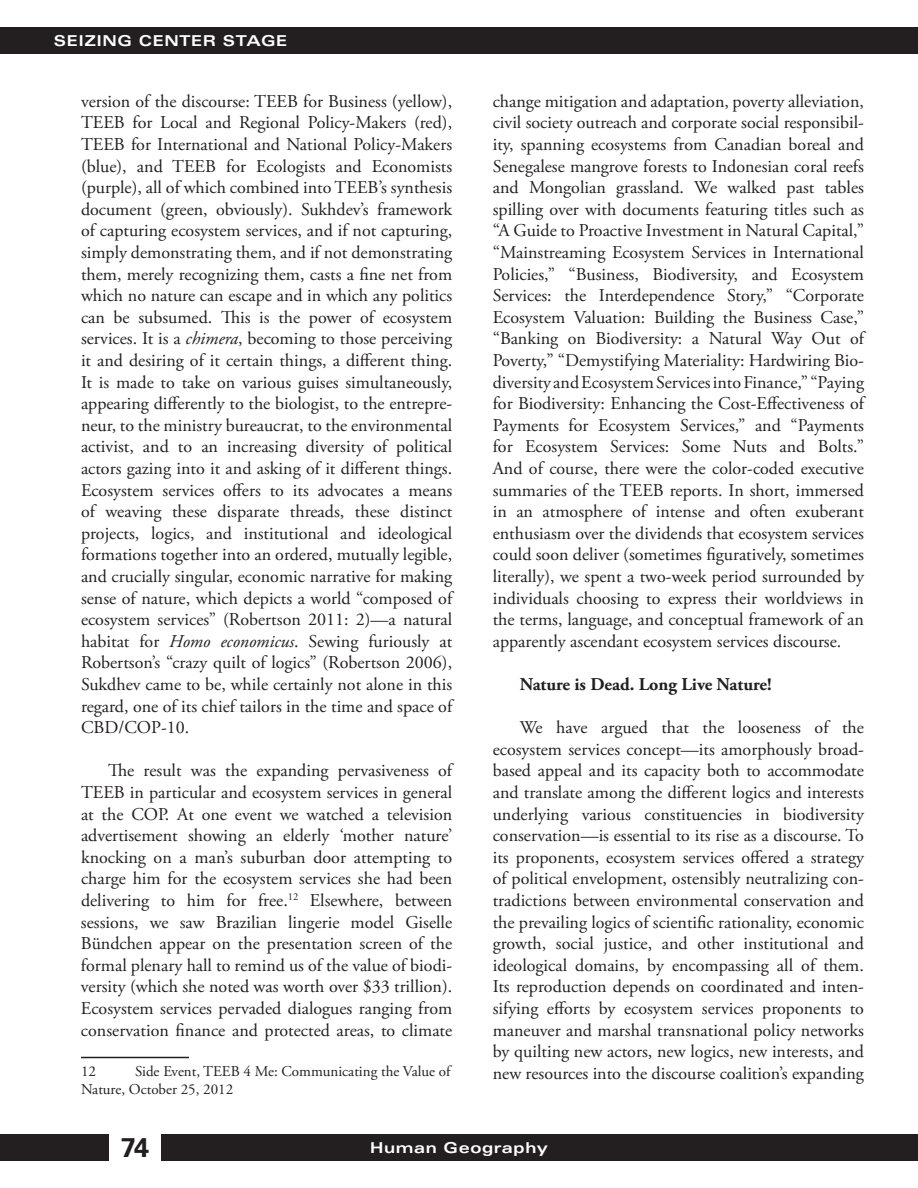
<style>
.page{position:relative;width:918px;height:1188px;background:#fff}
.page>*{position:absolute;margin:0;border:0;box-sizing:border-box;transform-origin:0 0}
.t1{font:700 27px "Univers LT Std";color:#231f20}
.t2{font:18px/21.6px "Adobe Garamond Pro";color:#231f20;text-align:justify}
.t3{font:700 18px "Adobe Garamond Pro";color:#231f20}
.t4{font:15px/18px "Adobe Garamond Pro";color:#231f20}
.t5{font:700 expanded 15px "Univers LT Std";letter-spacing:.04em;color:#fff}
.s1{font-style:italic}
</style>
<div class="page">
<div style="left:0;top:27px;width:918px;height:27px;background:#231f20"></div>
<div style="left:162px;top:1134px;width:756px;height:27px;background:#231f20"></div>
<div style="left:0;top:1134px;width:108px;height:27px;background:#231f20"></div>
<hr style="left:81px;top:1057px;width:108px;height:1px;background:#231f20">
<p class="t5" style="left:54px;top:32px;width:235px">SEIZING CENTER STAG E</p>
<p class="t2" style="left:81px;top:91px;width:373px">version of the discourse: TEEB for Business (yellow), TEEB for Local and Regional Policy-Makers (red), TEEB for International and National Policy-Makers (blue), and TEEB for Ecologists and Economists (purple), all of which combined into TEEB’s synthesis document (green, obviously). Sukhdev’s framework of capturing ecosystem services, and if not capturing, simply demonstrating them, and if not demonstrating them, merely recognizing them, casts a fine net from which no nature can escape and in which any politics can be subsumed. This is the power of ecosystem services. It is a <span class="s1">chimera</span>, becoming to those perceiving it and desiring of it certain things, a different thing.<br>It is made to take on various guises simultaneously, appearing differently to the biologist, to the entrepre&shy;neur, to the ministry bureaucrat, to the environmental activist, and to an increasing diversity of political actors gazing into it and asking of it different things.<br>Ecosystem services offers to its advocates a means of weaving these disparate threads, these distinct projects, logics, and institutional and ideological formations together into an ordered, mutually legible, and crucially singular, economic narrative for making sense of nature, which depicts a world “composed of ecosystem services” (Robertson 2011: 2)—a natural habitat for <span class="s1">Homo economicus</span>. Sewing furiously at Robertson’s “crazy quilt of logics” (Robertson 2006), Sukdhev came to be, while certainly not alone in this regard, one of its chief tailors in the time and space of CBD/COP-10.</p>
<p class="t2" style="left:81px;top:761px;width:373px;text-indent:27px">The result was the expanding pervasiveness of TEEB in particular and ecosystem services in general at the COP. At one event we watched a television advertisement showing an elderly ‘mother nature’ knocking on a man’s suburban door attempting to charge him for the ecosystem services she had been delivering to him for free.<sup>12</sup> Elsewhere, between sessions, we saw Brazilian lingerie model Giselle Bündchen appear on the presentation screen of the formal plenary hall to remind us of the value of biodi&shy;versity (which she noted was worth over $33 trillion).<br>Ecosystem services pervaded dialogues ranging from conservation finance and protected areas, to climate</p>
<p class="t4" style="left:81px;top:1062px;width:16px">12</p>
<p class="t4" style="left:81px;top:1062px;width:371px;text-indent:54px">Side Event, TEEB 4 Me: Communicating the Value of<br>Nature, October 25, 2012</p>
<p class="t2" style="left:493px;top:91px;width:373px">change mitigation and adaptation, poverty alleviation, civil society outreach and corporate social responsibil&shy;ity, spanning ecosystems from Canadian boreal and Senegalese mangrove forests to Indonesian coral reefs and Mongolian grassland. We walked past tables spilling over with documents featuring titles such as “A Guide to Proactive Investment in Natural Capital,” “Mainstreaming Ecosystem Services in International Policies,” “Business, Biodiversity, and Ecosystem Services: the Interdependence Story,” “Corporate Ecosystem Valuation: Building the Business Case,” “Banking on Biodiversity: a Natural Way Out of Poverty,” “Demystifying Materiality: Hardwiring Bio&shy;diversity and Ecosystem Services into Finance,” “Paying for Biodiversity: Enhancing the Cost-Effectiveness of Payments for Ecosystem Services,” and “Payments for Ecosystem Services: Some Nuts and Bolts.” And of course, there were the color-coded executive summaries of the TEEB reports. In short, immersed in an atmosphere of intense and often exuberant enthusiasm over the dividends that ecosystem services could soon deliver (sometimes figuratively, sometimes literally), we spent a two-week period surrounded by individuals choosing to express their worldviews in the terms, language, and conceptual framework of an apparently ascendant ecosystem services discourse.</p>
<p class="t3" style="left:520px;top:674px;width:253px">Nature is Dead. Long Live Nature!</p>
<p class="t2" style="left:493px;top:717px;width:373px;text-indent:27px">We have argued that the looseness of the ecosystem services concept—its amorphously broad&shy;based appeal and its capacity both to accommodate and translate among the different logics and interests underlying various constituencies in biodiversity conservation—is essential to its rise as a discourse. To its proponents, ecosystem services offered a strategy of political envelopment, ostensibly neutralizing con&shy;tradictions between environmental conservation and the prevailing logics of scientific rationality, economic growth, social justice, and other institutional and ideological domains, by encompassing all of them.<br>Its reproduction depends on coordinated and inten&shy;sifying efforts by ecosystem services proponents to maneuver and marshal transnational policy networks by quilting new actors, new logics, new interests, and new resources into the discourse coalition’s expanding</p>
<h1 class="t1" style="left:121px;top:1132px;width:30px">74</h1>
<p class="t5" style="left:370px;top:1139px;width:179px">HUMAN GEOGRAPHY</p>
</div>
